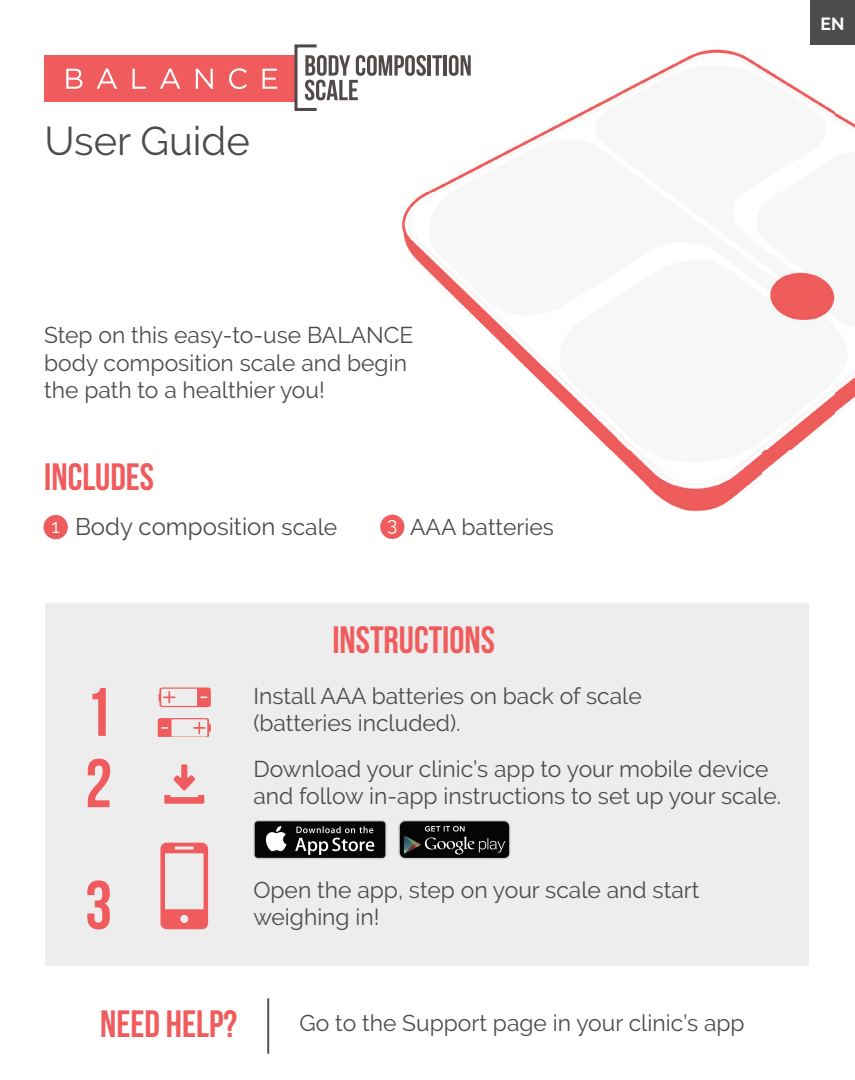
<style>
.page{position:relative;width:855px;height:1080px;background:#fff}
.page>*{position:absolute;margin:0;border:0;box-sizing:border-box;transform-origin:0 0}
.t1{font:700 68.5px/71.2px "Bebas Neue";color:#f05c5d}
.t2{font:40px "Raleway";color:#4e4c4a}
.t3{font:700 38px "Bebas Neue";color:#f05c5d}
.t4{font:24px "Raleway";color:#4e4c4a}
.t5{font:22.75px/27.5px "Raleway";color:#4e4c4a}
.t6{font:19.25px "Raleway";color:#fff}
.t7{font:700 17.5px "Raleway";color:#fff}
.s1{font-size:22.75px}
</style>
<div class="page">
<img style="left:399px;top:44px;width:456px;height:493px">
<div style="left:45px;top:603px;width:764px;height:362px;background:#ededed"></div>
<svg style="left:253px;top:820px;width:134px;height:39px;background:#40413f"></svg>
<svg style="left:398px;top:820px;width:113px;height:39px;background:#2f302e"></svg>
<svg style="left:160px;top:843px;width:48px;height:86px"></svg>
<svg style="left:159px;top:687px;width:52px;height:20px"></svg>
<svg style="left:158px;top:718px;width:53px;height:19px"></svg>
<div style="left:164px;top:796px;width:40px;height:8px;background:#f05c5d"></div>
<svg style="left:174px;top:764px;width:21px;height:27px"></svg>
<hr style="left:267px;top:998px;width:2px;height:56px;background:#4e4c4a">
<div style="left:44px;top:515px;width:24px;height:24px;background:#f05c5d;border-radius:50%"></div>
<div style="left:380px;top:515px;width:24px;height:24px;background:#f05c5d;border-radius:50%"></div>
<div style="left:44px;top:56px;width:252px;height:46px;background:#f05c5d"></div>
<svg style="left:66px;top:69px;width:16px;height:20px"></svg>
<svg style="left:97px;top:69px;width:20px;height:20px"></svg>
<svg style="left:133px;top:69px;width:13px;height:20px"></svg>
<svg style="left:160px;top:69px;width:20px;height:20px"></svg>
<svg style="left:196px;top:69px;width:17px;height:20px"></svg>
<svg style="left:229px;top:68px;width:18px;height:21px"></svg>
<svg style="left:263px;top:69px;width:14px;height:20px"></svg>
<div style="left:294px;top:44px;width:24px;height:67px;border:3px solid #504b49"></div>
<hr style="left:428px;top:55px;width:3px;height:21px;background:#504b49">
<svg style="left:432px;top:55px;width:10px;height:21px"></svg>
<hr style="left:444px;top:55px;width:3px;height:21px;background:#504b49">
<svg style="left:449px;top:55px;width:22px;height:21px"></svg>
<svg style="left:305px;top:55px;width:121px;height:45px"></svg>
<div style="left:810px;top:0;width:45px;height:44px;background:#4e4c4a"></div>
<h2 class="t2" style="left:44px;top:117px;width:207px">User Guide</h2>
<p class="t7" style="left:821px;top:14px;width:25px">EN</p>
<p class="t5" style="left:44px;top:321px;width:371px">Step on this easy-to-use BALANCE body composition scale and begin the path to a healthier you!</p>
<h3 class="t3" style="left:44px;top:456px;width:112px">INCLUDES</h3>
<p class="t4" style="left:75px;top:512px;width:264px">Body composition <span class="s1">scale</span></p>
<p class="t5" style="left:410px;top:513px;width:145px">AAA batteries</p>
<p class="t6" style="left:51px;top:515px;width:10px">1</p>
<p class="t6" style="left:387px;top:513px;width:12px">3</p>
<h1 class="t1" style="left:85px;top:676px;width:29px">1<br>2</h1>
<h1 class="t1" style="left:85px;top:869px;width:29px">3</h1>
<h3 class="t3" style="left:332px;top:619px;width:164px">INSTRUCTIONS</h3>
<p class="t5" style="left:253px;top:682px;width:390px">Install AAA batteries on back of scale (batteries included).</p>
<p class="t5" style="left:253px;top:755px;width:529px">Download your clinic’s app to your mobile device and follow in-app instructions to set up your scale.</p>
<p class="t5" style="left:253px;top:876px;width:448px">Open the app, step on your scale and start weighing in!</p>
<h3 class="t3" style="left:100px;top:1003px;width:138px">NEED HELP?</h3>
<p class="t5" style="left:300px;top:1009px;width:447px">Go to the Support page in your clinic’s app</p>
</div>
